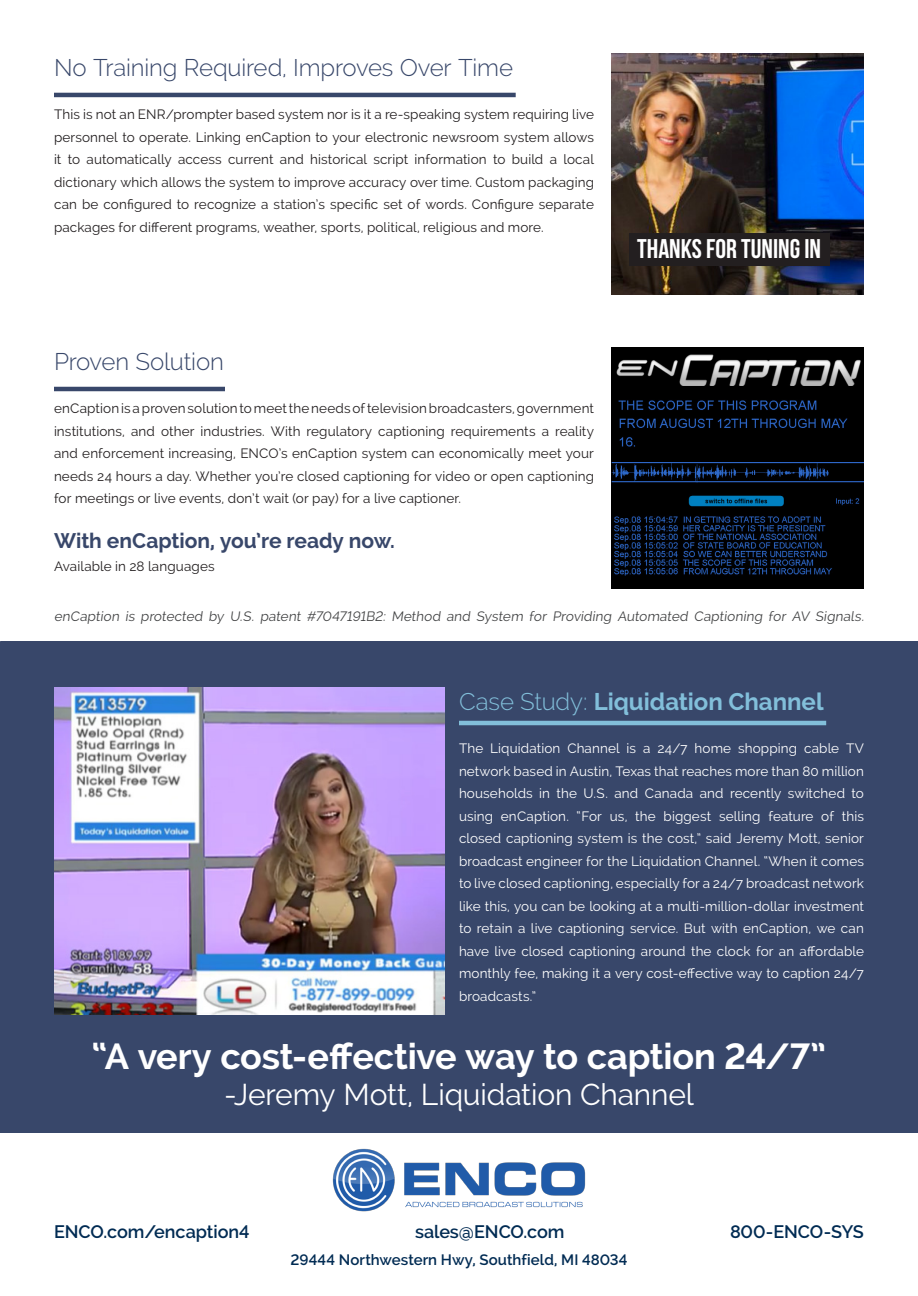
<style>
.page{position:relative;width:918px;height:1296px;background:#fff}
.page>*{position:absolute;margin:0;border:0;box-sizing:border-box;transform-origin:0 0}
.Title_2_Main-Color-1{font:700 36px "Raleway";letter-spacing:-.01em;color:#fff}
.Title_1{font:30px "Raleway";letter-spacing:-.005em;color:#fff}
.t1{font:700 27px "Bebas Neue";color:#fff}
.Title_Main_Color_1{font:300 24px "Raleway";letter-spacing:-.01em;color:#38476a}
.Title_Main_Color_1-2{font:700 24px "Raleway";color:#82bfda}
.Body_Text{font:700 21px "Raleway";letter-spacing:-.005em;color:#38476a}
.Title_1-2{font:600 18px "Raleway";letter-spacing:-.005em;color:#002b53}
.Title_1-3{font:600 15px "Raleway";letter-spacing:.005em;color:#002b53}
.Body_Text-2{font:13.5px/22.5px "Raleway";letter-spacing:.01em;color:#231f20;text-align:justify}
.Body_Text-3{font:13.5px/22.5px "Raleway";letter-spacing:.01em;color:#fff;text-align:justify}
.Body_Text-4{font:13.5px "Raleway";color:#414243}
.s1{font-weight:300}
</style>
<div class="page">
<div style="left:0;top:641px;width:918px;height:492px;background:#38476a"></div>
<hr style="left:54px;top:93px;width:462px;height:4px;background:#38476a">
<hr style="left:54px;top:387px;width:171px;height:4px;background:#38476a">
<hr style="left:459px;top:721px;width:367px;height:4px;background:#82bfda">
<img style="left:612px;top:53px;width:252px;height:241px">
<img style="left:54px;top:687px;width:391px;height:328px">
<img style="left:612px;top:347px;width:252px;height:241px">
<div style="left:630px;top:233px;width:200px;height:33px;background:#231f20"></div>
<img style="left:332px;top:1148px;width:254px;height:64px">
<p class="Title_Main_Color_1" style="left:54px;top:53px;width:461px">No Training Required, Improves Over Time</p>
<p class="Body_Text-2" style="left:54px;top:103px;width:542px">This is not an ENR/prompter based system nor is it a re-speaking system requiring live personnel to operate. Linking enCaption to your electronic newsroom system allows it to automatically access current and historical script information to build a local dictionary which allows the system to improve accuracy over time. Custom packaging can be configured to recognize a station’s specific set of words. Configure separate packages for different programs, weather, sports, political, religious and more.</p>
<p class="t1" style="left:637px;top:234px;width:185px">THANKS FOR TUNING IN</p>
<p class="Title_Main_Color_1" style="left:54px;top:347px;width:171px">Proven Solution</p>
<p class="Body_Text-2" style="left:54px;top:397px;width:542px">enCaption is a proven solution to meet the needs of television broadcasters, government institutions, and other industries. With regulatory captioning requirements a reality and enforcement increasing, ENCO’s enCaption system can economically meet your needs 24 hours a day. Whether you’re closed captioning for video or open captioning for meetings or live events, don’t wait (or pay) for a live captioner.</p>
<p class="Body_Text" style="left:54px;top:529px;width:342px">With enCaption, you’re ready now.</p>
<p class="Body_Text-2" style="left:54px;top:555px;width:162px">Available in 28 languages</p>
<p class="Body_Text-4" style="left:54px;top:609px;width:814px">enCaption is protected by U.S. patent #7047191B2: Method and System for Providing Automated Captioning for AV Signals.</p>
<p class="Title_Main_Color_1-2" style="left:459px;top:687px;width:366px"><span class="s1">Case Study:</span> Liquidation Channel</p>
<p class="Body_Text-3" style="left:459px;top:737px;width:407px">The Liquidation Channel is a 24/7 home shopping cable TV network based in Austin, Texas that reaches more than 80 million households in the U.S. and Canada and recently switched to using enCaption. “For us, the biggest selling feature of this closed captioning system is the cost,” said Jeremy Mott, senior broadcast engineer for the Liquidation Channel. “When it comes to live closed captioning, especially for a 24/7 broadcast network like this, you can be looking at a multi-million-dollar investment to retain a live captioning service. But with enCaption, we can have live closed captioning around the clock for an affordable monthly fee, making it a very cost-effective way to caption 24/7 broadcasts.”</p>
<p class="Title_2_Main-Color-1" style="left:92px;top:1036px;width:736px">“A very cost-effective way to caption 24/7”</p>
<p class="Title_1" style="left:224px;top:1077px;width:471px">-Jeremy Mott, Liquidation Channel</p>
<p class="Title_1-2" style="left:54px;top:1222px;width:197px">ENCO.com/encaption4</p>
<p class="Title_1-2" style="left:415px;top:1222px;width:151px">sales@ENCO.com</p>
<p class="Title_1-2" style="left:730px;top:1222px;width:135px">800-ENCO-SYS</p>
<p class="Title_1-3" style="left:291px;top:1251px;width:338px">29444 Northwestern Hwy, Southfield, MI 48034</p>
</div>
